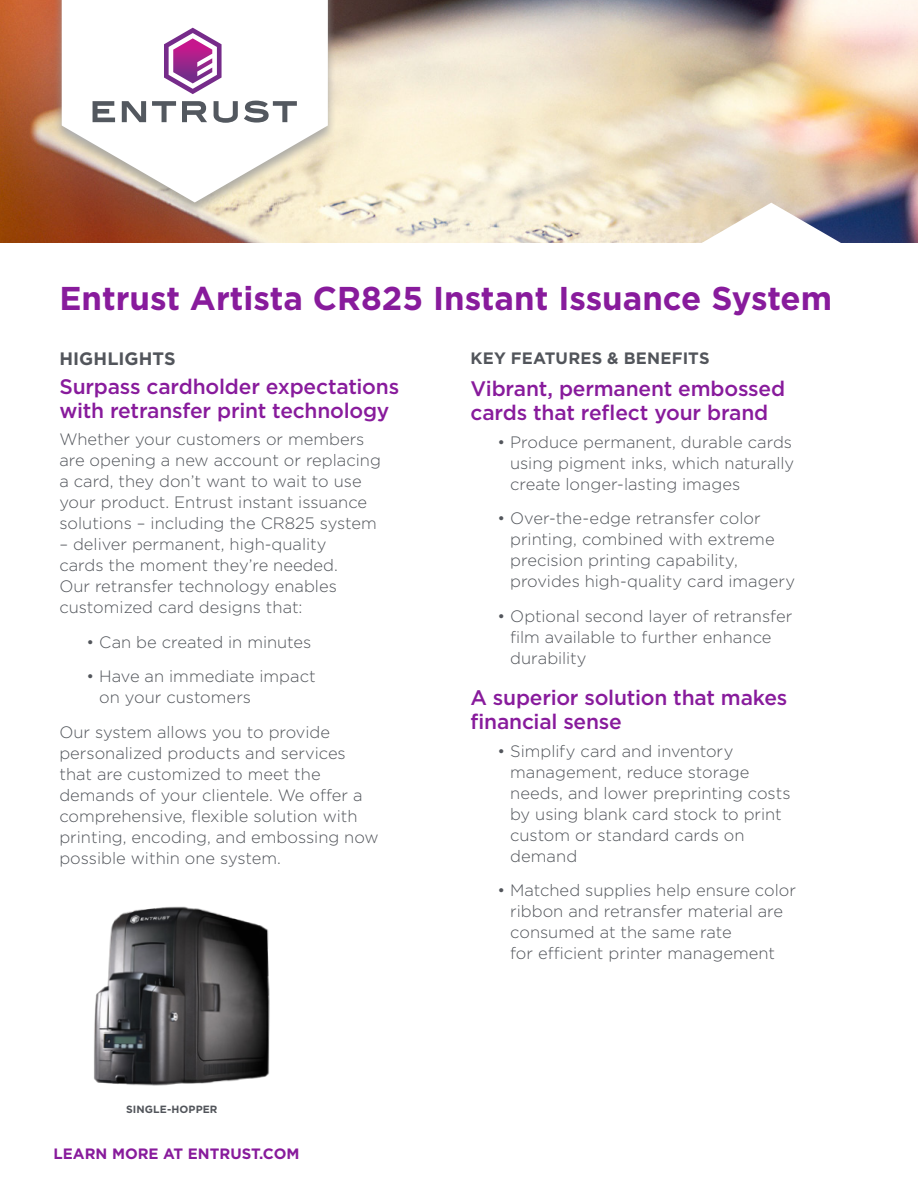
<style>
.page{position:relative;width:918px;height:1188px;background:#fff}
.page>*{position:absolute;margin:0;border:0;box-sizing:border-box;transform-origin:0 0}
.t1{font:700 33px "Gotham";color:#881b9c}
.t2{font:500 21px/24px "Gotham";letter-spacing:-.01em;color:#881b9c}
.t3{font:700 18px "Gotham";letter-spacing:.005em;color:#52555b}
.t4{font:300 16.5px/21px "Gotham";color:#52555b}
.t5{font:700 16.5px "Gotham";letter-spacing:.015em;color:#52555b}
.t6{font:700 15px "Gotham";color:#881b9c}
.t7{font:700 10.5px "Gotham";letter-spacing:.01em;color:#52555b}
</style>
<div class="page">
<img style="left:0;top:0;width:918px;height:243px">
<div style="left:53px;top:0;width:284px;height:217px;background:#969799;opacity:.75"></div>
<svg style="left:62px;top:0;width:266px;height:202px"></svg>
<svg style="left:93px;top:101px;width:22px;height:21px"></svg>
<svg style="left:122px;top:101px;width:24px;height:21px"></svg>
<svg style="left:152px;top:101px;width:24px;height:21px"></svg>
<svg style="left:182px;top:101px;width:25px;height:21px"></svg>
<svg style="left:214px;top:101px;width:24px;height:22px"></svg>
<svg style="left:244px;top:100px;width:53px;height:23px"></svg>
<svg style="left:164px;top:28px;width:58px;height:66px"></svg>
<svg style="left:701px;top:203px;width:141px;height:40px"></svg>
<img style="left:94px;top:906px;width:176px;height:180px">
<h1 class="t1" style="left:59px;top:276px;width:774px">Entrust Artista CR825 Instant Issuance System</h1>
<p class="t3" style="left:59px;top:347px;width:118px">HIGHLIGHTS</p>
<p class="t2" style="left:59px;top:374px;width:341px">Surpass cardholder expectations with retransfer print technology</p>
<p class="t4" style="left:59px;top:428px;width:323px">Whether your customers or members are opening a new account or replacing a card, they don’t want to wait to use your product. Entrust instant issuance solutions – including the CR825 system</p>
<p class="t4" style="left:59px;top:534px;width:280px">– deliver permanent, high-quality cards the moment they’re needed.<br>Our retransfer technology enables customized card designs that:</p>
<p class="t4" style="left:86px;top:631px;width:226px">• Can be created in minutes</p>
<p class="t4" style="left:99px;top:666px;width:218px;text-indent:-13px">• Have an immediate impact on your customers</p>
<p class="t4" style="left:59px;top:721px;width:321px">Our system allows you to provide personalized products and services that are customized to meet the demands of your clientele. We offer a comprehensive, flexible solution with printing, encoding, and embossing now possible within one system.</p>
<p class="t7" style="left:126px;top:1103px;width:93px">SINGLE-HOPPER</p>
<p class="t6" style="left:54px;top:1144px;width:247px">LEARN MORE AT ENTRUST.COM</p>
<p class="t5" style="left:470px;top:347px;width:241px">KEY FEATURES &amp; BENEFITS</p>
<p class="t2" style="left:470px;top:376px;width:316px">Vibrant, permanent embossed cards that reflect your brand</p>
<p class="t4" style="left:510px;top:431px;width:286px;text-indent:-13px">• Produce permanent, durable cards using pigment inks, which naturally create longer-lasting images</p>
<p class="t4" style="left:510px;top:508px;width:287px;text-indent:-13px">• Over-the-edge retransfer color printing, combined with extreme precision printing capability, provides high-quality card imagery</p>
<p class="t4" style="left:510px;top:605px;width:284px;text-indent:-13px">• Optional second layer of retransfer film available to further enhance durability</p>
<p class="t2" style="left:470px;top:685px;width:318px">A superior solution that makes financial sense</p>
<p class="t4" style="left:510px;top:740px;width:282px;text-indent:-13px">• Simplify card and inventory management, reduce storage needs, and lower preprinting costs by using blank card stock to print custom or standard cards on demand</p>
<p class="t4" style="left:510px;top:880px;width:287px;text-indent:-13px">• Matched supplies help ensure color ribbon and retransfer material are consumed at the same rate<br>for efficient printer management</p>
</div>
